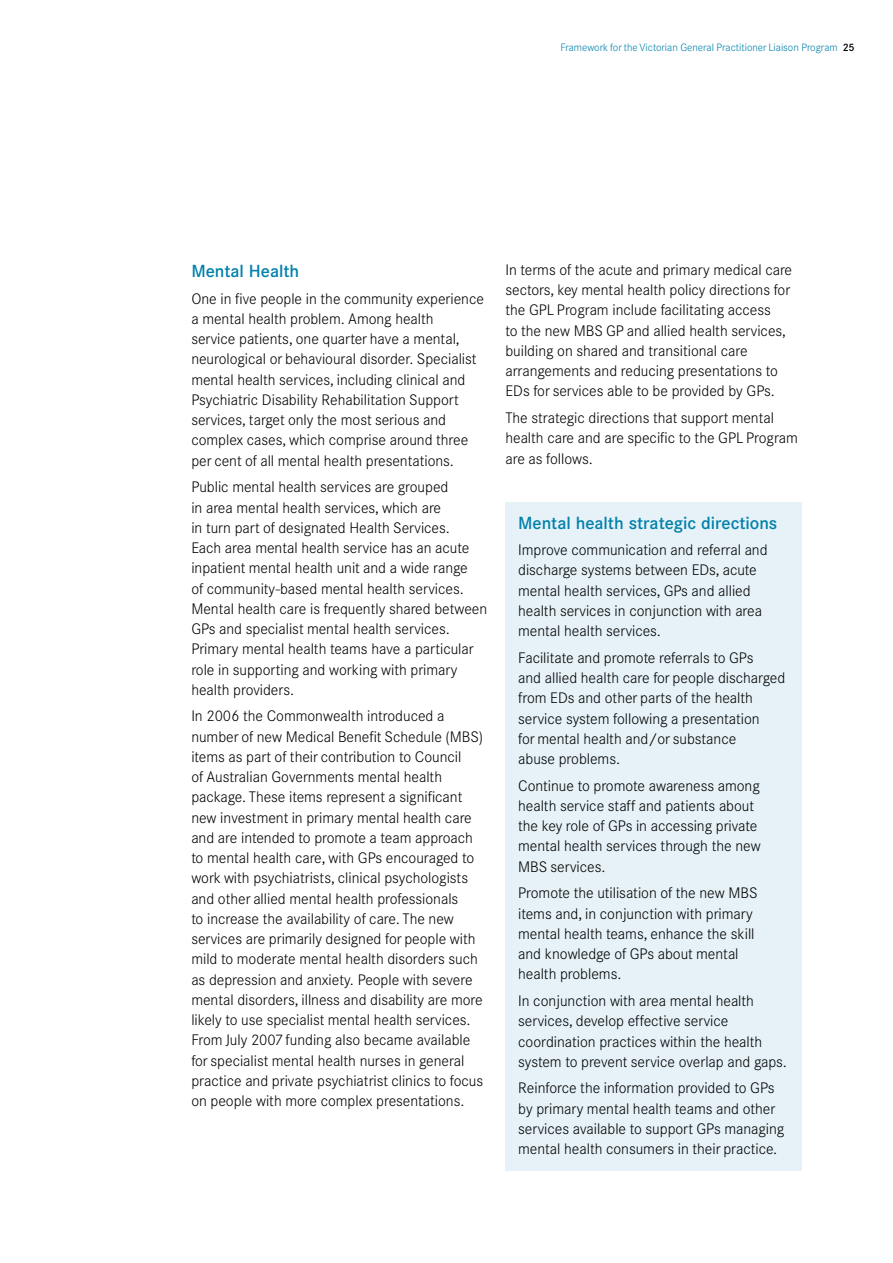
<style>
.page{position:relative;width:893px;height:1263px;background:#fff}
.page>*{position:absolute;margin:0;border:0;box-sizing:border-box;transform-origin:0 0}
.t1{font:500 17.25px "Corporate SBQ";letter-spacing:-.005em;color:#0080ab}
.t2{font:300 15px/20.2px "Corporate SBQ";letter-spacing:-.005em;color:#000}
.t3{font:300 10.5px "Corporate SBQ";letter-spacing:-.005em;color:#0080ab}
.s1{font-weight:500;color:#000}
</style>
<div class="page">
<div style="left:505px;top:502px;width:296px;height:669px;background:#e6f2f7"></div>
<p class="t3" style="left:560px;top:41px;width:296px">Framework for the Victorian General Practitioner Liaison Program <span class="s1">25</span></p>
<p class="t1" style="left:191px;top:261px;width:109px">Mental Health</p>
<p class="t2" style="left:191px;top:288px;width:294px">One in five people in the community experience a mental health problem. Among health<br>service patients, one quarter have a mental, neurological or behavioural disorder. Specialist mental health services, including clinical and Psychiatric Disability Rehabilitation Support services, target only the most serious and complex cases, which comprise around three per cent of all mental health presentations.</p>
<p class="t2" style="left:191px;top:477px;width:297px">Public mental health services are grouped<br>in area mental health services, which are<br>in turn part of designated Health Services.<br>Each area mental health service has an acute inpatient mental health unit and a wide range<br>of community-based mental health services.<br>Mental health care is frequently shared between GPs and specialist mental health services.<br>Primary mental health teams have a particular role in supporting and working with primary health providers.</p>
<p class="t2" style="left:191px;top:706px;width:293px">In 2006 the Commonwealth introduced a number of new Medical Benefit Schedule (MBS) items as part of their contribution to Council<br>of Australian Governments mental health package. These items represent a significant new investment in primary mental health care and are intended to promote a team approach to mental health care, with GPs encouraged to work with psychiatrists, clinical psychologists and other allied mental health professionals<br>to increase the availability of care. The new services are primarily designed for people with mild to moderate mental health disorders such as depression and anxiety. People with severe mental disorders, illness and disability are more likely to use specialist mental health services.<br>From July 2007 funding also became available for specialist mental health nurses in general practice and private psychiatrist clinics to focus on people with more complex presentations.</p>
<p class="t2" style="left:505px;top:260px;width:288px">In terms of the acute and primary medical care sectors, key mental health policy directions for the GPL Program include facilitating access<br>to the new MBS GP and allied health services, building on shared and transitional care arrangements and reducing presentations to EDs for services able to be provided by GPs.</p>
<p class="t2" style="left:505px;top:408px;width:294px">The strategic directions that support mental health care and are specific to the GPL Program are as follows.</p>
<p class="t1" style="left:518px;top:512px;width:261px">Mental health strategic directions</p>
<p class="t2" style="left:518px;top:540px;width:251px">Improve communication and referral and discharge systems between EDs, acute mental health services, GPs and allied health services in conjunction with area mental health services.</p>
<p class="t2" style="left:518px;top:648px;width:268px">Facilitate and promote referrals to GPs<br>and allied health care for people discharged from EDs and other parts of the health service system following a presentation<br>for mental health and/or substance<br>abuse problems.</p>
<p class="t2" style="left:518px;top:775px;width:244px">Continue to promote awareness among health service staff and patients about the key role of GPs in accessing private mental health services through the new MBS services.</p>
<p class="t2" style="left:518px;top:883px;width:241px">Promote the utilisation of the new MBS items and, in conjunction with primary mental health teams, enhance the skill and knowledge of GPs about mental health problems.</p>
<p class="t2" style="left:518px;top:991px;width:270px">In conjunction with area mental health services, develop effective service coordination practices within the health system to prevent service overlap and gaps.</p>
<p class="t2" style="left:518px;top:1078px;width:268px">Reinforce the information provided to GPs by primary mental health teams and other services available to support GPs managing mental health consumers in their practice.</p>
</div>
